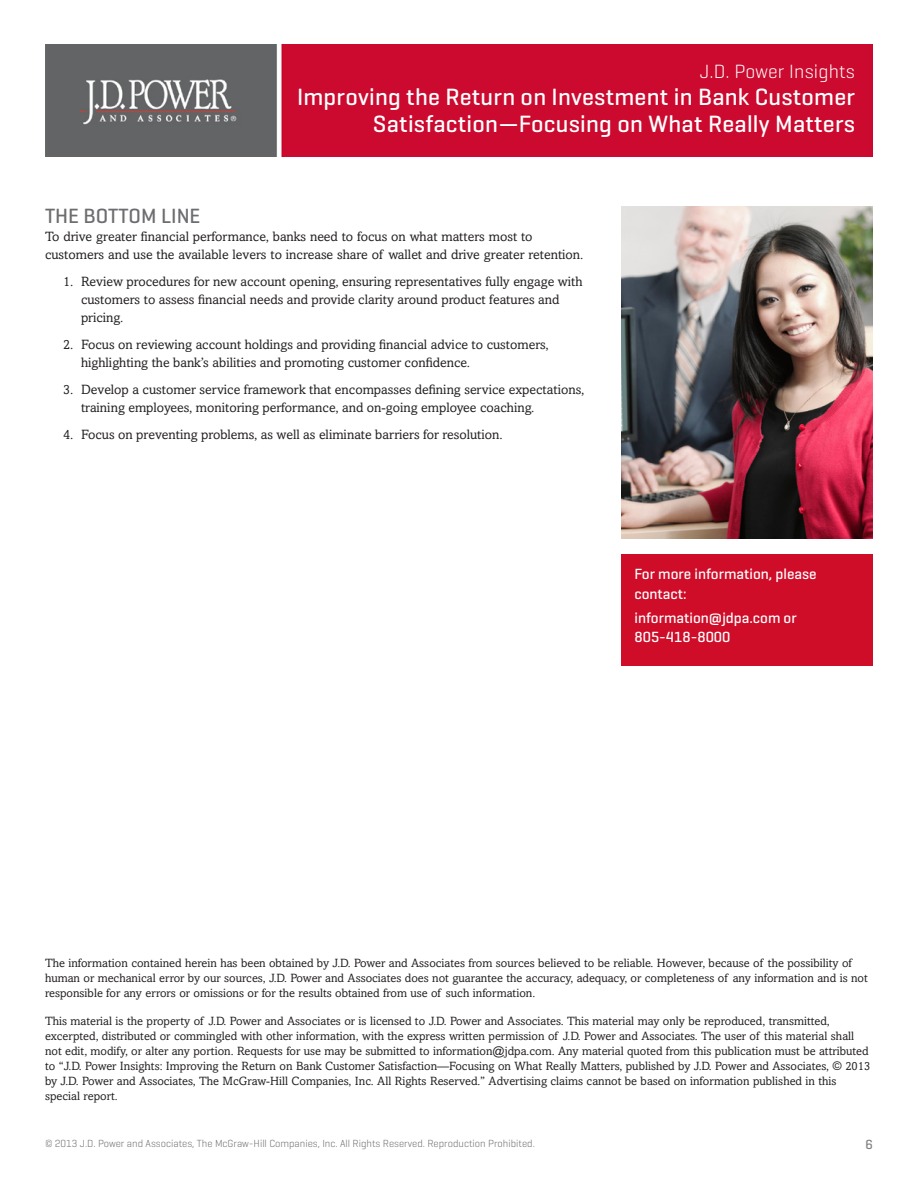
<style>
.page{position:relative;width:918px;height:1188px;background:#fff}
.page>*{position:absolute;margin:0;border:0;box-sizing:border-box;transform-origin:0 0}
.t1{font:500 24px/27px "Geogrotesque";letter-spacing:.01em;color:#fff;text-align:right}
._2013_Subhead_Body_M{font:500 21px "Geogrotesque";color:#6c6d70}
.t2{font:300 19.5px "Geogrotesque";letter-spacing:.01em;color:#fff}
._2013_For_more_infor{font:500 15px/19.5px "Geogrotesque";color:#fff}
._2013_Body_Content{font:13.5px/18px "Amasis MT Std";color:#231f20}
.t3{font:500 13.5px "Geogrotesque";color:#808285}
._2013_N-Legalese_fol{font:12px/15px "Amasis MT Std";color:#231f20}
.t4{font:300 10.5px "Geogrotesque";color:#6c6d70}
</style>
<div class="page">
<img style="left:45px;top:45px;width:828px;height:111px">
<div style="left:621px;top:554px;width:252px;height:112px;background:#cf0d29"></div>
<img style="left:621px;top:207px;width:252px;height:331px">
<h3 class="t2" style="left:700px;top:59px;width:157px">J.D. Power Insights</h3>
<h1 class="t1" style="left:297px;top:82px;width:560px">Improving the Return on Investment in Bank Customer<br>Satisfaction—Focusing on What Really Matters</h1>
<p class="_2013_Subhead_Body_M" style="left:45px;top:203px;width:157px">THE BOTTOM LINE</p>
<p class="_2013_Body_Content" style="left:45px;top:227px;width:540px">To drive greater financial performance, banks need to focus on what matters most to customers and use the available levers to increase share of wallet and drive greater retention.</p>
<p class="_2013_Body_Content" style="left:81px;top:272px;width:503px;text-indent:-18px">1. Review procedures for new account opening, ensuring representatives fully engage with customers to assess financial needs and provide clarity around product features and pricing.</p>
<p class="_2013_Body_Content" style="left:81px;top:335px;width:469px;text-indent:-18px">2. Focus on reviewing account holdings and providing financial advice to customers, highlighting the bank’s abilities and promoting customer confidence.</p>
<p class="_2013_Body_Content" style="left:81px;top:380px;width:505px;text-indent:-18px">3. Develop a customer service framework that encompasses defining service expectations, training employees, monitoring performance, and on-going employee coaching.</p>
<p class="_2013_Body_Content" style="left:63px;top:425px;width:441px">4. Focus on preventing problems, as well as eliminate barriers for resolution.</p>
<p class="_2013_For_more_infor" style="left:635px;top:564px;width:184px">For more information, please contact:</p>
<p class="_2013_For_more_infor" style="left:635px;top:607px;width:164px">information@jdpa.com or<br>805-418-8000</p>
<p class="_2013_N-Legalese_fol" style="left:45px;top:955px;width:824px">The information contained herein has been obtained by J.D. Power and Associates from sources believed to be reliable. However, because of the possibility of human or mechanical error by our sources, J.D. Power and Associates does not guarantee the accuracy, adequacy, or completeness of any information and is not responsible for any errors or omissions or for the results obtained from use of such information.</p>
<p class="_2013_N-Legalese_fol" style="left:45px;top:1014px;width:827px">This material is the property of J.D. Power and Associates or is licensed to J.D. Power and Associates. This material may only be reproduced, transmitted, excerpted, distributed or commingled with other information, with the express written permission of J.D. Power and Associates. The user of this material shall not edit, modify, or alter any portion. Requests for use may be submitted to information@jdpa.com. Any material quoted from this publication must be attributed to “J.D. Power Insights: Improving the Return on Bank Customer Satisfaction—Focusing on What Really Matters, published by J.D. Power and Associates, © 2013 by J.D. Power and Associates, The McGraw-Hill Companies, Inc. All Rights Reserved.” Advertising claims cannot be based on information published in this special report.</p>
<p class="t4" style="left:45px;top:1137px;width:491px">© 2013 J.D. Power and Associates, The McGraw-Hill Companies, Inc. All Rights Reserved. Reproduction Prohibited.</p>
<p class="t3" style="left:866px;top:1136px;width:9px">6</p>
</div>
